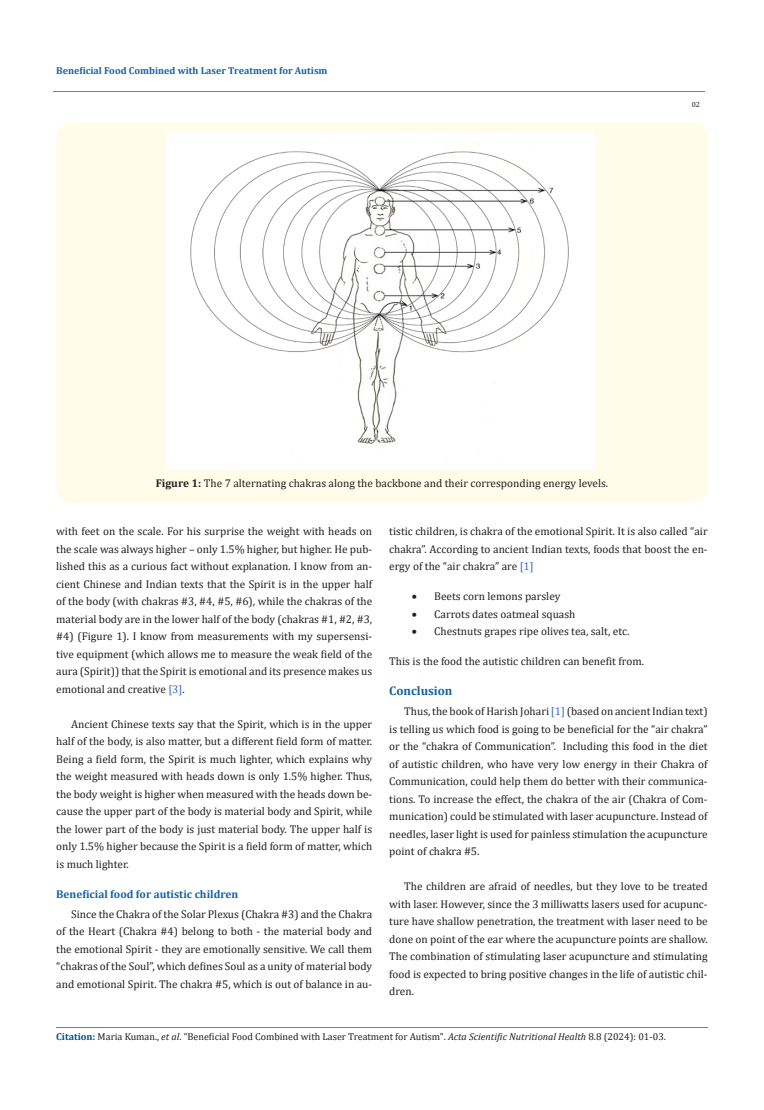
<style>
.page{position:relative;width:764px;height:1110px;background:#fff}
.page>*{position:absolute;margin:0;border:0;box-sizing:border-box;transform-origin:0 0}
.List_Paragraph{font:700 12.5px "Cambria";color:#1560a6}
.t1{font:11.25px/17.5px "Cambria";color:#231f20;text-align:justify}
.List_Paragraph-2{font:700 11.25px "Cambria";color:#1560a6}
.t2{font:10px "Cambria";color:#231f20}
.t3{font:700 10px "Cambria";color:#1560a6}
.t4{font:7.5px "Cambria";color:#231f20}
.s1{font-weight:700}
.s2{color:#36c}
.s3{font-weight:700;color:#035089}
.s4{font-style:italic}
</style>
<div class="page">
<hr style="left:54px;top:92px;width:651px;height:1px;background:#e05d1a">
<div style="left:56px;top:122px;width:651px;height:380px;background:#fffde9;border-radius:15px"></div>
<img style="left:166px;top:131px;width:429px;height:338px">
<hr style="left:56px;top:1028px;width:651px;height:1px;background:#e05d1a">
<p class="t3" style="left:56px;top:63px;width:273px">Beneficial Food Combined with Laser Treatment for Autism</p>
<p class="t4" style="left:692px;top:100px;width:10px">02</p>
<p class="t1" style="left:156px;top:475px;width:454px"><span class="s1">Figure 1:</span> The 7 alternating chakras along the backbone and their corresponding energy levels.</p>
<p class="t1" style="left:56px;top:523px;width:317px">with feet on the scale. For his surprise the weight with heads on the scale was always higher – only 1.5% higher, but higher. He pub&shy;lished this as a curious fact without explanation. I know from an&shy;cient Chinese and Indian texts that the Spirit is in the upper half of the body (with chakras #3, #4, #5, #6), while the chakras of the material body are in the lower half of the body (chakras #1, #2, #3, #4) (Figure 1). I know from measurements with my supersensi&shy;tive equipment (which allows me to measure the weak field of the aura (Spirit)) that the Spirit is emotional and its presence makes us emotional and creative <span class="s2">[3]</span>.</p>
<p class="t1" style="left:56px;top:715px;width:317px;text-indent:15px">Ancient Chinese texts say that the Spirit, which is in the upper half of the body, is also matter, but a different field form of matter.<br>Being a field form, the Spirit is much lighter, which explains why the weight measured with heads down is only 1.5% higher. Thus, the body weight is higher when measured with the heads down be&shy;cause the upper part of the body is material body and Spirit, while the lower part of the body is just material body. The upper half is only 1.5% higher because the Spirit is a field form of matter, which is much lighter.</p>
<p class="List_Paragraph-2" style="left:56px;top:886px;width:183px">Beneficial food for autistic children</p>
<p class="t1" style="left:56px;top:905px;width:317px;text-indent:15px">Since the Chakra of the Solar Plexus (Chakra #3) and the Chakra of the Heart (Chakra #4) belong to both - the material body and the emotional Spirit - they are emotionally sensitive. We call them “chakras of the Soul”, which defines Soul as a unity of material body and emotional Spirit. The chakra #5, which is out of balance in au-</p>
<p class="t1" style="left:389px;top:523px;width:320px">tistic children, is chakra of the emotional Spirit. It is also called “air chakra”. According to ancient Indian texts, foods that boost the en&shy;ergy of the “air chakra” are <span class="s2">[1]</span></p>
<p class="t1" style="left:412px;top:588px;width:150px">• Beets corn lemons parsley</p>
<p class="t1" style="left:412px;top:605px;width:165px">• Carrots dates oatmeal squash</p>
<p class="t1" style="left:412px;top:623px;width:219px">• Chestnuts grapes ripe olives tea, salt, etc.</p>
<p class="t1" style="left:389px;top:653px;width:256px">This is the food the autistic children can benefit from.</p>
<p class="List_Paragraph" style="left:389px;top:682px;width:65px">Conclusion</p>
<p class="t1" style="left:389px;top:703px;width:320px;text-indent:15px">Thus, the book of Harish Johari <span class="s2">[1]</span> (based on ancient Indian text) is telling us which food is going to be beneficial for the “air chakra” or the “chakra of Communication”. Including this food in the diet of autistic children, who have very low energy in their Chakra of Communication, could help them do better with their communica&shy;tions. To increase the effect, the chakra of the air (Chakra of Com&shy;munication) could be stimulated with laser acupuncture. Instead of needles, laser light is used for painless stimulation the acupuncture point of chakra #5.</p>
<p class="t1" style="left:389px;top:878px;width:320px;text-indent:15px">The children are afraid of needles, but they love to be treated with laser. However, since the 3 milliwatts lasers used for acupunc&shy;ture have shallow penetration, the treatment with laser need to be done on point of the ear where the acupuncture points are shallow.<br>The combination of stimulating laser acupuncture and stimulating food is expected to bring positive changes in the life of autistic chil&shy;dren.</p>
<p class="t2" style="left:56px;top:1031px;width:611px"><span class="s3">Citation:</span> Maria Kuman., <span class="s4">et al</span>. “Beneficial Food Combined with Laser Treatment for Autism". <span class="s4">Acta Scientific Nutritional Health</span> 8.8 (2024): 01-03.</p>
</div>
